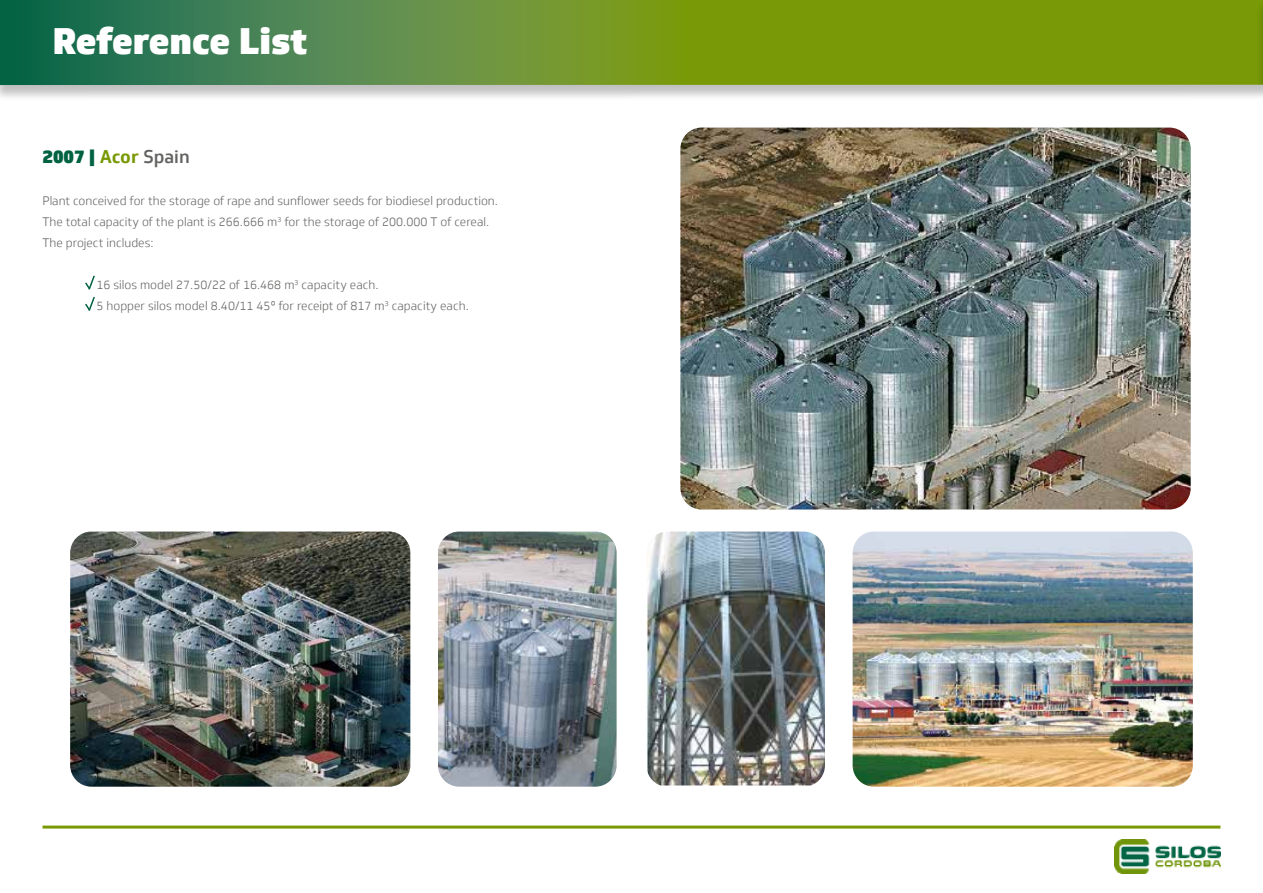
<style>
.page{position:relative;width:1263px;height:893px;background:#fff}
.page>*{position:absolute;margin:0;border:0;box-sizing:border-box;transform-origin:0 0}
.t1{font:900 36px "Soleto";letter-spacing:-.01em;color:#fff}
.t2{font:900 18px "Soleto";color:#006241}
.t3{font:300 12px/21px "Soleto";color:#636362}
.s1{font-weight:700;color:#789904}
.s2{font-weight:500;color:#636362}
</style>
<div class="page">
<div style="left:0;top:0;width:1263px;height:102px;background:#000;opacity:.25"></div>
<svg style="left:0;top:0;width:1255px;height:85px;background:#628f28"></svg>
<svg style="left:85px;top:275px;width:10px;height:36px"></svg>
<img style="left:680px;top:128px;width:511px;height:381px">
<img style="left:70px;top:531px;width:340px;height:256px">
<img style="left:853px;top:531px;width:340px;height:256px">
<img style="left:438px;top:531px;width:179px;height:256px">
<img style="left:646px;top:531px;width:179px;height:254px">
<hr style="left:43px;top:826px;width:1177px;height:3px;background:#789904">
<img style="left:1114px;top:840px;width:106px;height:34px">
<div style="left:1255px;top:0;width:8px;height:101px;background:#000;opacity:.25"></div>
<hr style="left:1262px;top:0;width:1px;height:84px;background:#6c8905">
<h1 class="t1" style="left:53px;top:18px;width:256px">Reference List</h1>
<h2 class="t2" style="left:43px;top:144px;width:149px">2007 | <span class="s1">Acor</span> <span class="s2">Spain</span></h2>
<p class="t3" style="left:43px;top:190px;width:457px">Plant conceived for the storage of rape and sunflower seeds for biodiesel production.<br>The total capacity of the plant is 266.666 m<sup>3</sup> for the storage of 200.000 T of cereal.<br>The project includes:</p>
<p class="t3" style="left:97px;top:274px;width:374px">16 silos model 27.50/22 of 16.468 m<sup>3</sup> capacity each.<br>5 hopper silos model 8.40/11 45º for receipt of 817 m<sup>3</sup> capacity each.</p>
</div>
